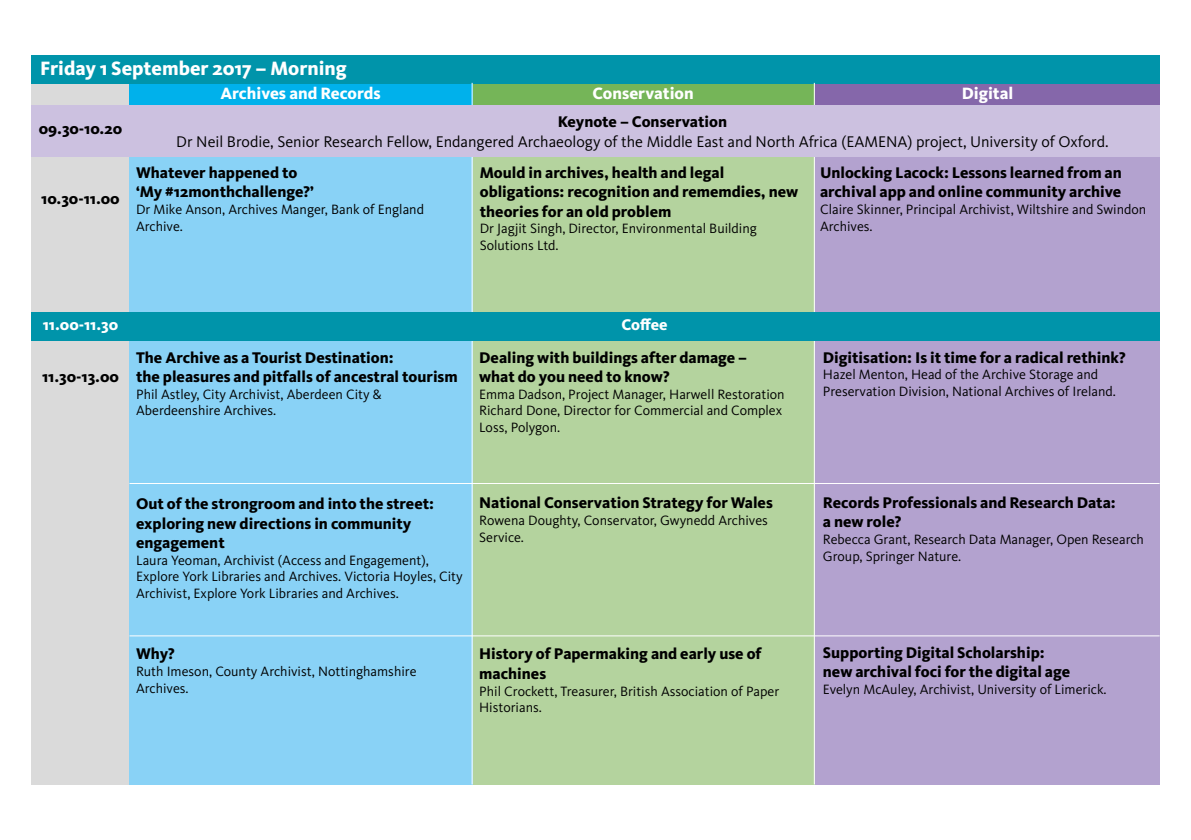
<style>
.page{position:relative;width:1191px;height:840px;background:#fff}
.page>*{position:absolute;margin:0;border:0;box-sizing:border-box;transform-origin:0 0}
.t1{font:800 20px "Kievit OT";color:#fff}
.t2{font:800 17px "Kievit OT";color:#fff}
.t3{font:800 16px/19.2px "Kievit OT";color:#000}
.t4{font:16px "Kievit OT";color:#000}
.t5{font:800 16px "Kievit OT";color:#fff}
.t6{font:14px/16.8px "Kievit OT";color:#000}
</style>
<div class="page">
<div style="left:31px;top:56px;width:1128px;height:728px;background:#dadada"></div>
<div style="left:130px;top:156px;width:342px;height:628px;background:#89d2f6"></div>
<div style="left:814px;top:156px;width:345px;height:628px;background:#b3a2cf"></div>
<div style="left:472px;top:156px;width:342px;height:628px;background:#b4d39e"></div>
<div style="left:31px;top:56px;width:1128px;height:28px;background:#0094aa"></div>
<div style="left:130px;top:84px;width:342px;height:22px;background:#00b1eb"></div>
<div style="left:814px;top:84px;width:345px;height:22px;background:#8567aa"></div>
<div style="left:472px;top:84px;width:342px;height:22px;background:#75b558"></div>
<hr style="left:129px;top:482px;width:1030px;height:1px;background:#fff">
<hr style="left:129px;top:635px;width:1030px;height:1px;background:#fff">
<hr style="left:471px;top:83px;width:1px;height:701px;background:#fff">
<hr style="left:814px;top:83px;width:1px;height:701px;background:#fff">
<div style="left:31px;top:106px;width:1128px;height:51px;background:#ccc1e0"></div>
<div style="left:31px;top:312px;width:1128px;height:28px;background:#0094aa"></div>
<p class="t1" style="left:40px;top:56px;width:308px">Friday 1 September 2017 – Morning</p>
<p class="t2" style="left:220px;top:84px;width:162px">Archives and Records</p>
<p class="t2" style="left:592px;top:84px;width:103px">Conservation</p>
<p class="t2" style="left:962px;top:84px;width:53px">Digital</p>
<p class="t3" style="left:39px;top:119px;width:85px">09.30-10.20</p>
<p class="t3" style="left:41px;top:189px;width:80px">10.30-11.00</p>
<p class="t3" style="left:558px;top:112px;width:171px">Keynote – Conservation</p>
<p class="t4" style="left:176px;top:132px;width:934px">Dr Neil Brodie, Senior Research Fellow, Endangered Archaeology of the Middle East and North Africa (EAMENA) project, University of Oxford.</p>
<p class="t3" style="left:136px;top:163px;width:163px">Whatever happened to</p>
<p class="t3" style="left:136px;top:182px;width:179px">‘My #12monthchallenge?’</p>
<p class="t6" style="left:136px;top:201px;width:289px">Dr Mike Anson, Archives Manger, Bank of England<br>Archive.</p>
<p class="t3" style="left:480px;top:163px;width:320px">Mould in archives, health and legal obligations: recognition and rememdies, new theories for an old problem</p>
<p class="t6" style="left:480px;top:220px;width:279px">Dr Jagjit Singh, Director, Environmental Building</p>
<p class="t6" style="left:480px;top:237px;width:80px">Solutions Ltd.</p>
<p class="t3" style="left:820px;top:163px;width:303px">Unlocking Lacock: Lessons learned from an archival app and online community archive</p>
<p class="t6" style="left:820px;top:201px;width:328px">Claire Skinner, Principal Archivist, Wiltshire and Swindon<br>Archives.</p>
<p class="t5" style="left:43px;top:315px;width:77px">11.00-11.30</p>
<p class="t5" style="left:621px;top:315px;width:48px">Coffee</p>
<p class="t3" style="left:42px;top:366px;width:78px">11.30-13.00</p>
<p class="t3" style="left:136px;top:347px;width:259px">The Archive as a Tourist Destination:</p>
<p class="t3" style="left:136px;top:366px;width:323px">the pleasures and pitfalls of ancestral tourism</p>
<p class="t6" style="left:136px;top:385px;width:247px">Phil Astley, City Archivist, Aberdeen City &amp;<br>Aberdeenshire Archives.</p>
<p class="t3" style="left:479px;top:347px;width:269px">Dealing with buildings after damage –</p>
<p class="t3" style="left:479px;top:366px;width:192px">what do you need to know?</p>
<p class="t6" style="left:479px;top:385px;width:307px">Emma Dadson, Project Manager, Harwell Restoration</p>
<p class="t6" style="left:479px;top:402px;width:304px">Richard Done, Director for Commercial and Complex<br>Loss, Polygon.</p>
<p class="t3" style="left:136px;top:494px;width:299px">Out of the strongroom and into the street: exploring new directions in community engagement</p>
<p class="t6" style="left:136px;top:551px;width:328px">Laura Yeoman, Archivist (Access and Engagement),<br>Explore York Libraries and Archives. Victoria Hoyles, City<br>Archivist, Explore York Libraries and Archives.</p>
<p class="t3" style="left:479px;top:492px;width:295px">National Conservation Strategy for Wales</p>
<p class="t6" style="left:479px;top:511px;width:290px">Rowena Doughty, Conservator, Gwynedd Archives<br>Service.</p>
<p class="t3" style="left:136px;top:644px;width:40px">Why?</p>
<p class="t6" style="left:136px;top:663px;width:282px">Ruth Imeson, County Archivist, Nottinghamshire<br>Archives.</p>
<p class="t3" style="left:479px;top:644px;width:284px">History of Papermaking and early use of machines</p>
<p class="t6" style="left:479px;top:682px;width:301px">Phil Crockett, Treasurer, British Association of Paper<br>Historians.</p>
<p class="t3" style="left:823px;top:347px;width:304px">Digitisation: Is it time for a radical rethink?</p>
<p class="t6" style="left:823px;top:366px;width:277px">Hazel Menton, Head of the Archive Storage and</p>
<p class="t6" style="left:823px;top:383px;width:294px">Preservation Division, National Archives of Ireland.</p>
<p class="t3" style="left:823px;top:492px;width:294px">Records Professionals and Research Data:</p>
<p class="t3" style="left:823px;top:512px;width:80px">a new role?</p>
<p class="t6" style="left:823px;top:531px;width:322px">Rebecca Grant, Research Data Manager, Open Research<br>Group, Springer Nature.</p>
<p class="t3" style="left:823px;top:642px;width:223px">Supporting Digital Scholarship:</p>
<p class="t3" style="left:823px;top:661px;width:249px">new archival foci for the digital age</p>
<p class="t6" style="left:823px;top:680px;width:285px">Evelyn McAuley, Archivist, University of Limerick.</p>
</div>
